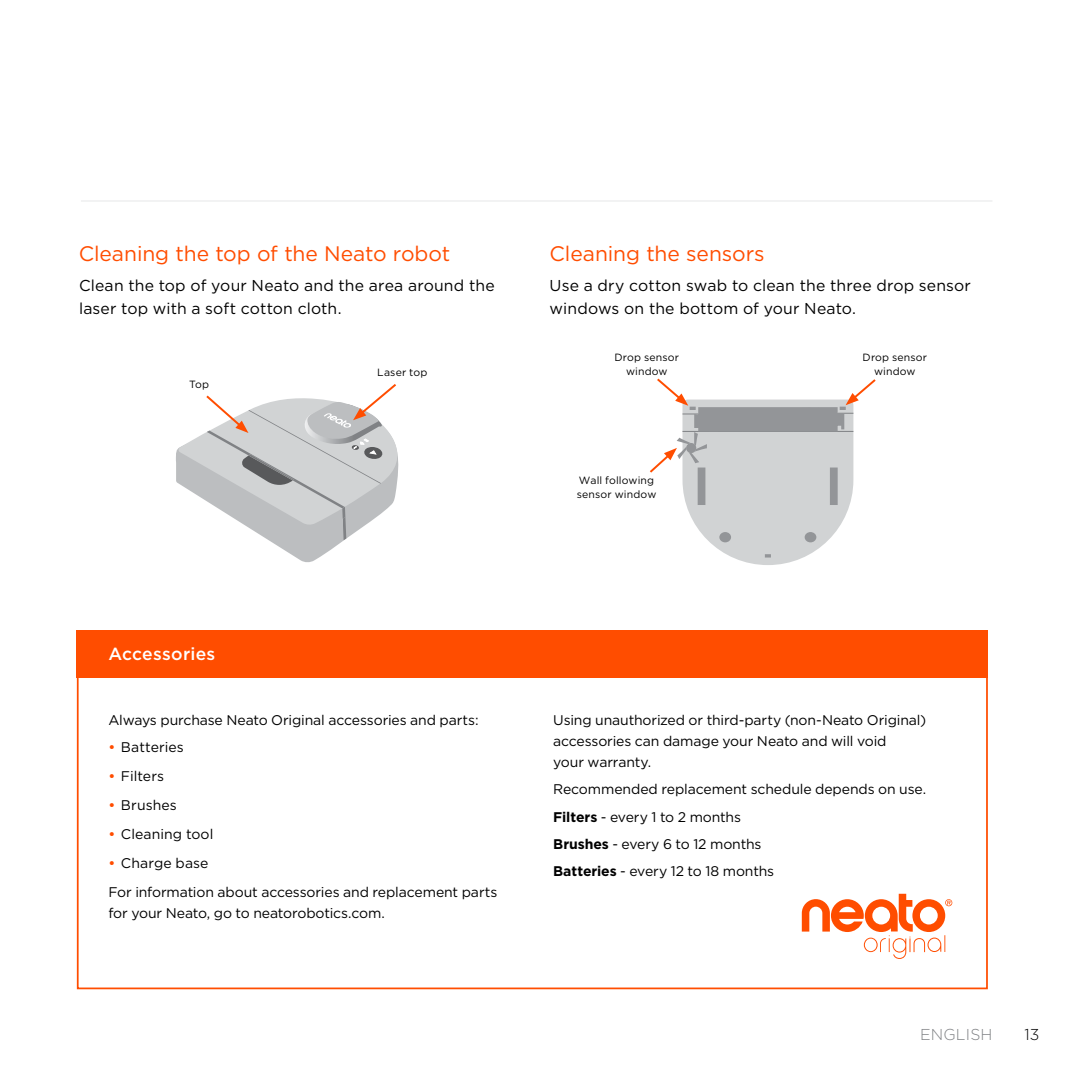
<style>
.page{position:relative;width:1071px;height:1071px;background:#fff}
.page>*{position:absolute;margin:0;border:0;box-sizing:border-box;transform-origin:0 0}
.t1{font:21px "Gotham";letter-spacing:-.005em;color:#ff4d00}
.t2{font:500 17.5px "Gotham";letter-spacing:.015em;color:#fff}
.t3{font:15.75px/22.8px "Gotham";letter-spacing:.01em;color:#000}
.t4{font:300 15.75px "Gotham";letter-spacing:.01em;color:#808285}
.t5{font:300 15.75px "Gotham";color:#000}
.t6{font:14px/27.3px "Gotham";letter-spacing:-.01em;color:#000}
.t7{font:10.5px/14px "Gotham";letter-spacing:.015em;color:#000;text-align:center}
.s1{font-weight:500;color:#ff4d00}
.s2{font-weight:700}
</style>
<div class="page">
<svg style="left:176px;top:384px;width:223px;height:179px"></svg>
<svg style="left:650px;top:378px;width:226px;height:187px"></svg>
<hr style="left:81px;top:201px;width:911px;height:1px;background:#e6e7e8">
<div style="left:77px;top:630px;width:911px;height:48px;background:#ff4d00"></div>
<svg style="left:802px;top:894px;width:150px;height:65px"></svg>
<h1 class="t1" style="left:79px;top:240px;width:373px">Cleaning the top of the Neato robot</h1>
<p class="t3" style="left:79px;top:274px;width:417px">Clean the top of your Neato and the area around the laser top with a soft cotton cloth.</p>
<p class="t7" style="left:189px;top:377px;width:22px">Top</p>
<p class="t7" style="left:377px;top:365px;width:52px">Laser top</p>
<h1 class="t1" style="left:550px;top:240px;width:217px">Cleaning the sensors</h1>
<p class="t3" style="left:550px;top:274px;width:423px">Use a dry cotton swab to clean the three drop sensor windows on the bottom of your Neato.</p>
<p class="t7" style="left:615px;top:350px;width:66px">Drop sensor window</p>
<p class="t7" style="left:577px;top:473px;width:81px;text-align:left">Wall following sensor window</p>
<p class="t7" style="left:863px;top:350px;width:66px">Drop sensor window</p>
<p class="t2" style="left:108px;top:642px;width:109px">Accessories</p>
<p class="t6" style="left:108px;top:706px;width:372px">Always purchase Neato Original accessories and parts:</p>
<p class="t6" style="left:108px;top:734px;width:77px"><span class="s1">•</span> Batteries</p>
<p class="t6" style="left:108px;top:762px;width:57px"><span class="s1">•</span> Filters</p>
<p class="t6" style="left:108px;top:791px;width:70px"><span class="s1">•</span> Brushes</p>
<p class="t6" style="left:108px;top:820px;width:107px"><span class="s1">•</span> Cleaning tool</p>
<p class="t6" style="left:108px;top:848px;width:391px;line-height:28.9px"><span class="s1">•</span> Charge base<br>For information about accessories and replacement parts</p>
<p class="t6" style="left:108px;top:899px;width:278px">for your Neato, go to neatorobotics.com.</p>
<p class="t6" style="left:553px;top:709px;width:375px;line-height:21px">Using unauthorized or third-party (non-Neato Original) accessories can damage your Neato and will void<br>your warranty.</p>
<p class="t6" style="left:553px;top:776px;width:375px">Recommended replacement schedule depends on use.<br><span class="s2">Filters</span> - every 1 to 2 months<br><span class="s2">Brushes</span> - every 6 to 12 months<br><span class="s2">Batteries</span> - every 12 to 18 months</p>
<p class="t4" style="left:920px;top:1024px;width:74px">ENGLISH</p>
<p class="t5" style="left:1025px;top:1024px;width:16px">13</p>
</div>
